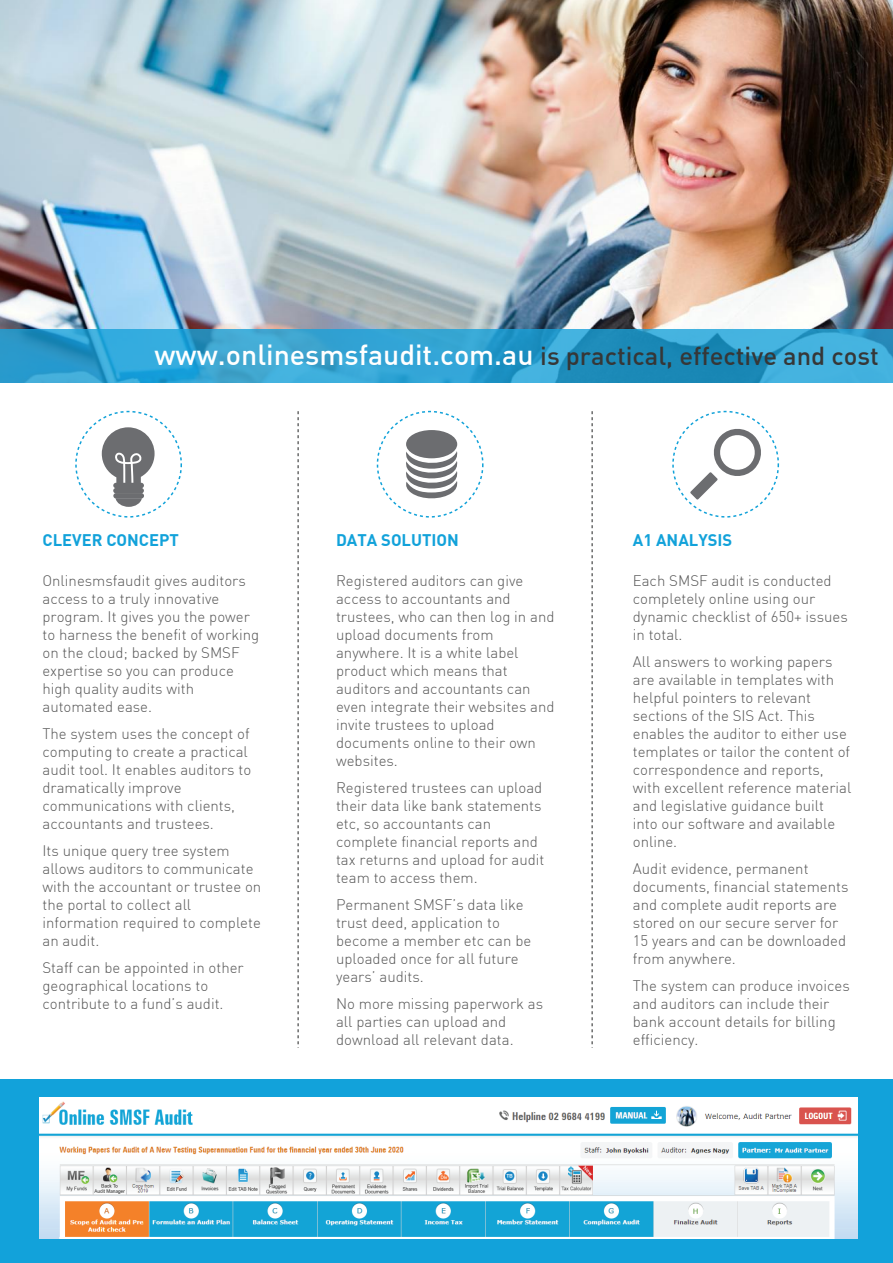
<style>
.page{position:relative;width:893px;height:1263px;background:#fff}
.page>*{position:absolute;margin:0;border:0;box-sizing:border-box;transform-origin:0 0}
.t1{font:500 25.5px "DINOT";color:#363737}
.t2{font:700 16.5px "DINOT";color:#12a2da}
.t3{font:300 15px/18px "DINOT";color:#565656}
.s1{font-size:28.5px;color:#fff}
</style>
<div class="page">
<div style="left:75px;top:411px;width:107px;height:107px;border:2px dashed #12a2d9;border-radius:50%"></div>
<div style="left:377px;top:411px;width:107px;height:107px;border:2px dashed #12a2d9;border-radius:50%"></div>
<div style="left:672px;top:411px;width:107px;height:107px;border:2px dashed #12a2d9;border-radius:50%"></div>
<svg style="left:297px;top:411px;width:2px;height:637px"></svg>
<svg style="left:591px;top:411px;width:2px;height:637px"></svg>
<div style="left:0;top:1079px;width:893px;height:184px;background:#12a2da"></div>
<img style="left:0;top:0;width:893px;height:330px">
<svg style="left:406px;top:451px;width:52px;height:48px"></svg>
<div style="left:406px;top:430px;width:51px;height:28px;background:#6c6d70;border-radius:50%"></div>
<svg style="left:690px;top:427px;width:73px;height:73px"></svg>
<svg style="left:102px;top:427px;width:53px;height:61px"></svg>
<svg style="left:116px;top:498px;width:26px;height:9px"></svg>
<div style="left:113px;top:493px;width:31px;height:5px;background:#6c6d70;border-radius:3px"></div>
<div style="left:113px;top:488px;width:31px;height:5px;background:#6c6d70;border-radius:3px"></div>
<div style="left:113px;top:483px;width:31px;height:5px;background:#6c6d70;border-radius:3px"></div>
<img style="left:39px;top:1098px;width:818px;height:141px">
<svg style="left:0;top:330px;width:893px;height:53px;background:#30a0ce"></svg>
<h1 class="t1" style="left:154px;top:340px;width:726px"><span class="s1">www.onlinesmsfaudit.com.au</span> is practical, effective and cost</h1>
<p class="t2" style="left:42px;top:529px;width:138px">CLEVER CONCEPT</p>
<p class="t3" style="left:42px;top:571px;width:218px">Onlinesmsfaudit gives auditors access to a truly innovative program. It gives you the power to harness the benefit of working on the cloud; backed by SMSF expertise so you can produce high quality audits with automated ease.</p>
<p class="t3" style="left:42px;top:724px;width:210px">The system uses the concept of computing to create a practical audit tool. It enables auditors to dramatically improve communications with clients, accountants and trustees.</p>
<p class="t3" style="left:42px;top:841px;width:220px">Its unique query tree system allows auditors to communicate with the accountant or trustee on the portal to collect all information required to complete an audit.</p>
<p class="t3" style="left:42px;top:958px;width:203px">Staff can be appointed in other geographical locations to contribute to a fund’s audit.</p>
<p class="t2" style="left:336px;top:529px;width:124px">DATA SOLUTION</p>
<p class="t3" style="left:336px;top:571px;width:220px">Registered auditors can give access to accountants and trustees, who can then log in and upload documents from anywhere. It is a white label product which means that auditors and accountants can even integrate their websites and invite trustees to upload documents online to their own websites.</p>
<p class="t3" style="left:336px;top:778px;width:210px">Registered trustees can upload their data like bank statements etc, so accountants can complete financial reports and tax returns and upload for audit team to access them.</p>
<p class="t3" style="left:336px;top:895px;width:197px">Permanent SMSF’s data like trust deed, application to become a member etc can be uploaded once for all future years’ audits.</p>
<p class="t3" style="left:336px;top:994px;width:209px">No more missing paperwork as all parties can upload and download all relevant data.</p>
<p class="t2" style="left:633px;top:529px;width:101px">A1 ANALYSIS</p>
<p class="t3" style="left:633px;top:571px;width:216px">Each SMSF audit is conducted completely online using our dynamic checklist of 650+ issues in total.</p>
<p class="t3" style="left:633px;top:652px;width:220px">All answers to working papers are available in templates with helpful pointers to relevant sections of the SIS Act. This enables the auditor to either use templates or tailor the content of correspondence and reports, with excellent reference material and legislative guidance built into our software and available online.</p>
<p class="t3" style="left:633px;top:859px;width:217px">Audit evidence, permanent documents, financial statements and complete audit reports are stored on our secure server for<br>15 years and can be downloaded from anywhere.</p>
<p class="t3" style="left:633px;top:976px;width:218px">The system can produce invoices and auditors can include their bank account details for billing efficiency.</p>
</div>
